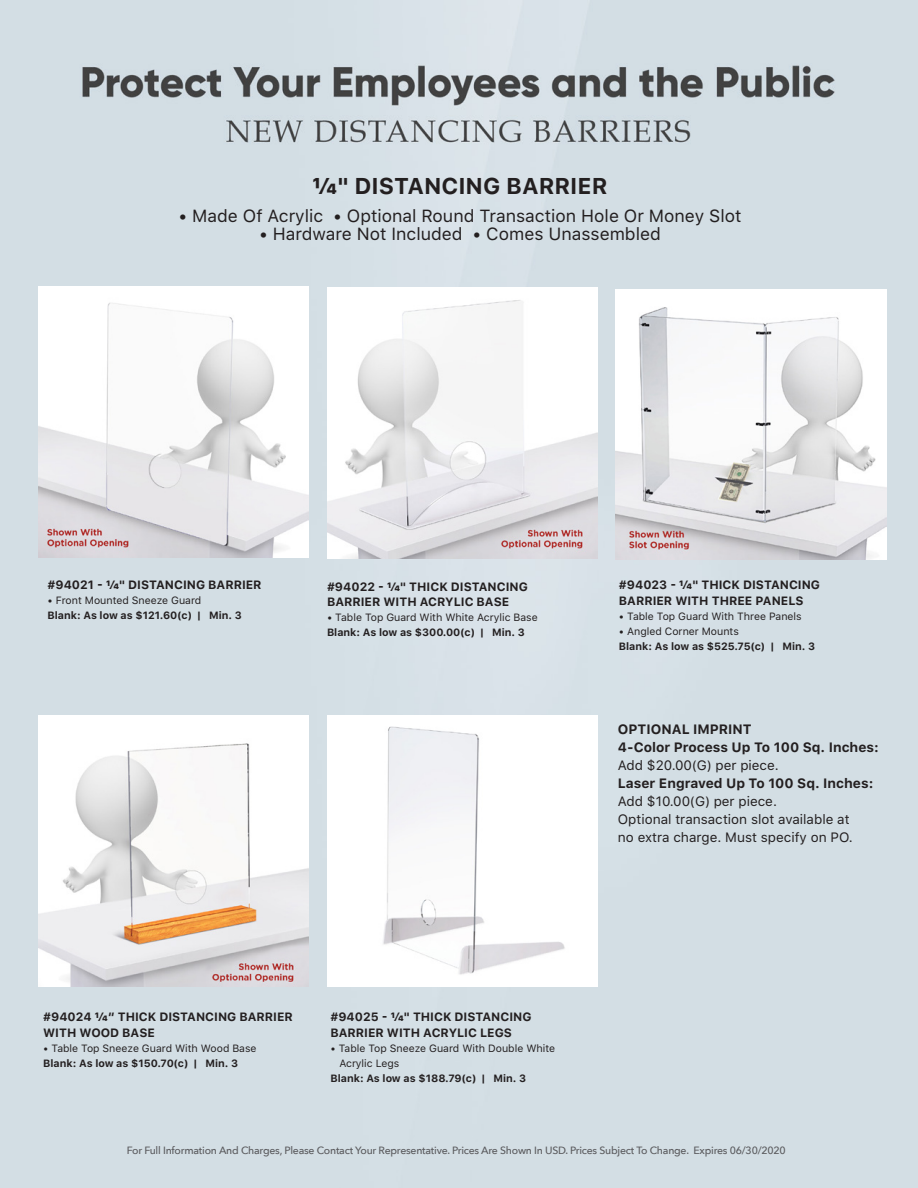
<style>
.page{position:relative;width:918px;height:1188px;background:#fff}
.page>*{position:absolute;margin:0;border:0;box-sizing:border-box;transform-origin:0 0}
.t1{font:700 22.8px "SFUI Text";color:#231f20}
.t2{font:17.55px "SFUI Text";color:#231f20}
.t3{font:13.5px/18px "SFUI Text";color:#231f20}
.t4{font:700 13.5px "SFUI Text";color:#231f20}
.t5{font:700 12px "SFUI Text";color:#231f20}
.t6{font:10.5px "SFUI Text";color:#231f20}
.t7{font:700 10.5px "SFUI Text";color:#231f20}
.t8{font:500 10.5px "Avenir Next";letter-spacing:-.02em;color:#5a5a5d}
.s1{font-weight:700}
</style>
<div class="page">
<div style="left:0;top:1px;width:918px;height:1187px;background:#d3dee4"></div>
<img style="left:38px;top:287px;width:271px;height:270px">
<img style="left:327px;top:288px;width:271px;height:270px">
<img style="left:616px;top:289px;width:270px;height:271px">
<img style="left:38px;top:716px;width:271px;height:270px">
<img style="left:327px;top:716px;width:271px;height:270px">
<p class="t1" style="left:312px;top:170px;width:297px">¼" DISTANCING BARRIER</p>
<p class="t2" style="left:178px;top:204px;width:565px">• Made Of Acrylic • Optional Round Transaction Hole Or Money Slot</p>
<p class="t2" style="left:259px;top:221px;width:403px">• Hardware Not Included • Comes Unassembled</p>
<p class="t5" style="left:48px;top:576px;width:216px">#94021 - ¼" DISTANCING BARRIER</p>
<p class="t6" style="left:48px;top:593px;width:155px">• Front Mounted Sneeze Guard</p>
<p class="t7" style="left:48px;top:607px;width:196px">Blank: As low as $121.60(c) | Min. 3</p>
<p class="t5" style="left:327px;top:577px;width:202px">#94022 - ¼" THICK DISTANCING</p>
<p class="t5" style="left:327px;top:593px;width:184px">BARRIER WITH ACRYLIC BASE</p>
<p class="t6" style="left:327px;top:610px;width:212px">• Table Top Guard With White Acrylic Base</p>
<p class="t7" style="left:327px;top:625px;width:199px">Blank: As low as $300.00(c) | Min. 3</p>
<p class="t5" style="left:619px;top:576px;width:203px">#94023 - ¼" THICK DISTANCING</p>
<p class="t5" style="left:619px;top:591px;width:186px">BARRIER WITH THREE PANELS</p>
<p class="t6" style="left:619px;top:608px;width:184px">• Table Top Guard With Three Panels</p>
<p class="t6" style="left:619px;top:623px;width:121px">• Angled Corner Mounts</p>
<p class="t7" style="left:619px;top:638px;width:198px">Blank: As low as $525.75(c) | Min. 3</p>
<p class="t4" style="left:618px;top:719px;width:136px">OPTIONAL IMPRINT</p>
<p class="t4" style="left:618px;top:737px;width:262px">4-Color Process Up To 100 Sq. Inches:</p>
<p class="t3" style="left:618px;top:756px;width:257px">Add $20.00(G) per piece.<br><span class="s1">Laser Engraved Up To 100 Sq. Inches:<br></span>Add $10.00(G) per piece.</p>
<p class="t3" style="left:618px;top:810px;width:237px">Optional transaction slot available at no extra charge. Must specify on PO.</p>
<p class="t5" style="left:43px;top:1008px;width:251px">#94024 ¼” THICK DISTANCING BARRIER</p>
<p class="t5" style="left:43px;top:1024px;width:113px">WITH WOOD BASE</p>
<p class="t6" style="left:43px;top:1041px;width:215px">• Table Top Sneeze Guard With Wood Base</p>
<p class="t7" style="left:43px;top:1055px;width:197px">Blank: As low as $150.70(c) | Min. 3</p>
<p class="t5" style="left:330px;top:1008px;width:203px">#94025 - ¼" THICK DISTANCING</p>
<p class="t5" style="left:330px;top:1024px;width:183px">BARRIER WITH ACRYLIC LEGS</p>
<p class="t6" style="left:330px;top:1041px;width:226px">• Table Top Sneeze Guard With Double White</p>
<p class="t6" style="left:339px;top:1056px;width:61px">Acrylic Legs</p>
<p class="t7" style="left:330px;top:1070px;width:197px">Blank: As low as $188.79(c) | Min. 3</p>
<p class="t8" style="left:127px;top:1141px;width:660px">For Full Information And Charges, Please Contact Your Representative. Prices Are Shown In USD. Prices Subject To Change. Expires 06/30/2020</p>
</div>
